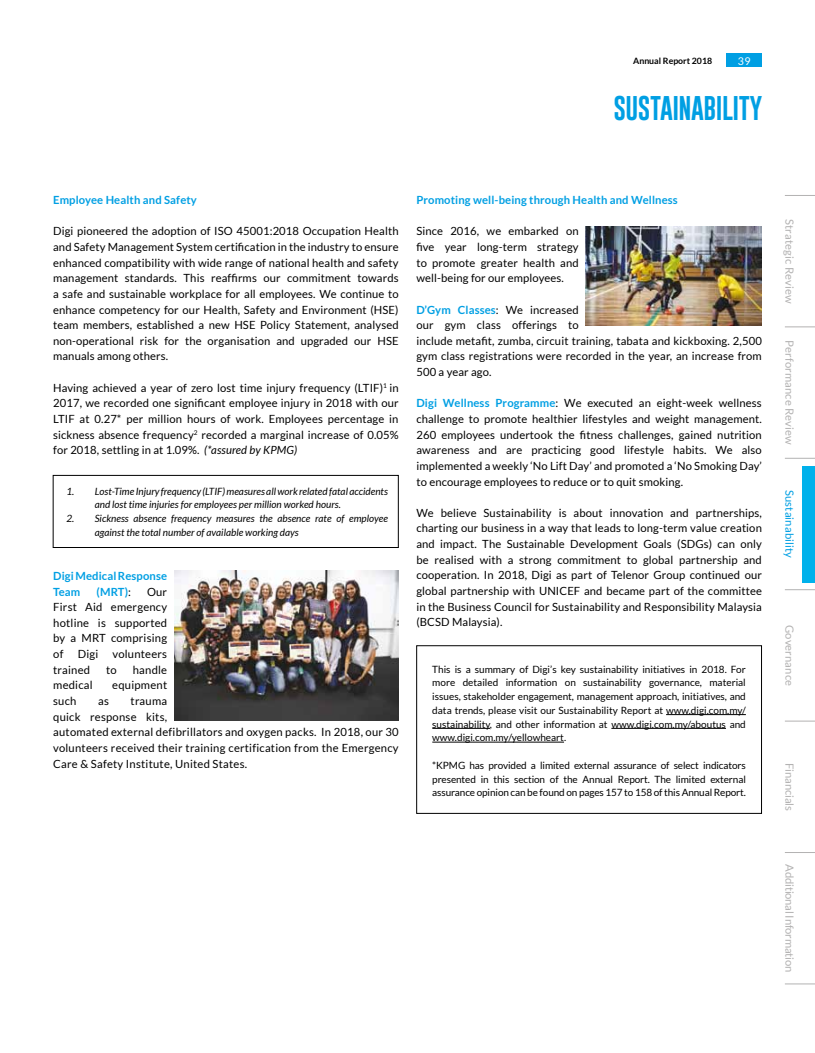
<style>
.page{position:relative;width:815px;height:1053px;background:#fff}
.page>*{position:absolute;margin:0;border:0;box-sizing:border-box;transform-origin:0 0}
.t1{font:25px "Gobold";letter-spacing:-.02em;color:#009fe3}
.t2{font:11.25px/15.6px "Lato";letter-spacing:.01em;color:#000;text-align:justify}
.t3{font:700 11.25px/15.6px "Lato";letter-spacing:.01em;color:#009fe3}
.t4{font:11.25px "Lato";letter-spacing:-.005em;color:#b3b2b2}
.t5{font:11.25px "Lato";letter-spacing:.01em;color:#009fe3}
.t6{font:10.62px "Lato";color:#fff}
.t7{font:10px/13.8px "Lato";letter-spacing:-.01em;color:#000;text-align:justify}
.t8{font:italic 10px/13.8px "Lato";color:#000}
.t9{font:700 8.75px "Lato";color:#000}
.s1{font-style:italic}
.s2{font-weight:400;color:#000}
.s3{font-weight:700;color:#009fe3}
</style>
<div class="page">
<div style="left:726px;top:53px;width:36px;height:14px;background:#009fe3"></div>
<hr style="left:785px;top:195px;width:30px;height:1px;background:#b3b2b2">
<hr style="left:785px;top:326px;width:30px;height:1px;background:#b3b2b2">
<hr style="left:785px;top:458px;width:30px;height:1px;background:#b3b2b2">
<hr style="left:785px;top:589px;width:30px;height:1px;background:#b3b2b2">
<hr style="left:785px;top:720px;width:30px;height:1px;background:#b3b2b2">
<hr style="left:785px;top:852px;width:30px;height:1px;background:#b3b2b2">
<hr style="left:785px;top:983px;width:30px;height:1px;background:#b3b2b2">
<div style="left:802px;top:466px;width:13px;height:116px;background:#00b1eb"></div>
<div style="left:53px;top:475px;width:346px;height:72px;border:1px solid #000"></div>
<img style="left:174px;top:570px;width:225px;height:150px">
<img style="left:586px;top:226px;width:176px;height:99px">
<hr style="left:666px;top:714px;width:80px;height:1px;background:#000">
<hr style="left:432px;top:728px;width:58px;height:1px;background:#000">
<hr style="left:611px;top:728px;width:115px;height:1px;background:#000">
<hr style="left:432px;top:741px;width:132px;height:1px;background:#000">
<div style="left:416px;top:645px;width:346px;height:168px;border:1px solid #000"></div>
<p class="t9" style="left:633px;top:56px;width:81px">Annual Report 2018</p>
<p class="t6" style="left:738px;top:55px;width:14px">39</p>
<h1 class="t1" style="left:613px;top:92px;width:150px">SUSTAINABILITY</h1>
<p class="t3" style="left:53px;top:192px;width:145px">Employee Health and Safety</p>
<p class="t2" style="left:53px;top:223px;width:347px">Digi pioneered the adoption of ISO 45001:2018 Occupation Health and Safety Management System certification in the industry to ensure enhanced compatibility with wide range of national health and safety management standards. This reaffirms our commitment towards a safe and sustainable workplace for all employees. We continue to enhance competency for our Health, Safety and Environment (HSE) team members, established a new HSE Policy Statement, analysed non-operational risk for the organisation and upgraded our HSE manuals among others.</p>
<p class="t2" style="left:53px;top:379px;width:347px">Having achieved a year of zero lost time injury frequency (LTIF)<sup>1</sup> in 2017, we recorded one significant employee injury in 2018 with our LTIF at 0.27* per million hours of work. Employees percentage in sickness absence frequency<sup>2</sup> recorded a marginal increase of 0.05% for 2018, settling in at 1.09%. <span class="s1">(*assured by KPMG)</span></p>
<p class="t8" style="left:95px;top:484px;width:295px;text-indent:-28px">1. Lost-Time Injury frequency (LTIF) measures all work related fatal accidents and lost time injuries for employees per million worked hours.</p>
<p class="t8" style="left:95px;top:512px;width:295px;text-indent:-28px">2. Sickness absence frequency measures the absence rate of employee against the total number of available working days</p>
<p class="t3" style="left:53px;top:567px;width:115px">Digi Medical Response<br>Team</p>
<p class="t3" style="left:97px;top:583px;width:36px">(MRT)<span class="s2">:</span></p>
<p class="t2" style="left:53px;top:583px;width:115px;text-indent:94px">Our First Aid emergency hotline is supported by a MRT comprising of</p>
<p class="t2" style="left:78px;top:646px;width:22px">Digi</p>
<p class="t2" style="left:113px;top:646px;width:56px">volunteers</p>
<p class="t2" style="left:53px;top:661px;width:38px">trained</p>
<p class="t2" style="left:106px;top:661px;width:12px">to</p>
<p class="t2" style="left:133px;top:661px;width:36px">handle</p>
<p class="t2" style="left:53px;top:677px;width:41px">medical</p>
<p class="t2" style="left:112px;top:677px;width:56px">equipment</p>
<p class="t2" style="left:53px;top:693px;width:25px">such</p>
<p class="t2" style="left:98px;top:693px;width:12px">as</p>
<p class="t2" style="left:53px;top:693px;width:347px;text-align:left;text-indent:77px">trauma<br>quick response kits,<br>automated external defibrillators and oxygen packs. In 2018, our 30 volunteers received their training certification from the Emergency Care &amp; Safety Institute, United States.</p>
<p class="t3" style="left:416px;top:192px;width:263px">Promoting well-being through Health and Wellness</p>
<p class="t2" style="left:416px;top:223px;width:164px">Since 2016, we embarked on five year long-term strategy to promote greater health and well-being for our employees.</p>
<p class="t2" style="left:416px;top:301px;width:347px;text-align:left"><span class="s3">D’Gym Classes</span>: We increased<br>our gym class offerings to<br>include metafit, zumba, circuit training, tabata and kickboxing. 2,500 gym class registrations were recorded in the year, an increase from 500 a year ago.</p>
<p class="t2" style="left:416px;top:395px;width:347px"><span class="s3">Digi Wellness Programme</span>: We executed an eight-week wellness challenge to promote healthier lifestyles and weight management.<br>260 employees undertook the fitness challenges, gained nutrition awareness and are practicing good lifestyle habits. We also implemented a weekly ‘No Lift Day’ and promoted a ‘No Smoking Day’ to encourage employees to reduce or to quit smoking.</p>
<p class="t2" style="left:416px;top:505px;width:347px">We believe Sustainability is about innovation and partnerships, charting our business in a way that leads to long-term value creation and impact. The Sustainable Development Goals (SDGs) can only be realised with a strong commitment to global partnership and cooperation. In 2018, Digi as part of Telenor Group continued our global partnership with UNICEF and became part of the committee in the Business Council for Sustainability and Responsibility Malaysia (BCSD Malaysia).</p>
<p class="t7" style="left:432px;top:662px;width:315px">This is a summary of Digi’s key sustainability initiatives in 2018. For more detailed information on sustainability governance, material issues, stakeholder engagement, management approach, initiatives, and data trends, please visit our Sustainability Report at www.digi.com.my/ sustainability, and other information at www.digi.com.my/aboutus and www.digi.com.my/yellowheart.</p>
<p class="t7" style="left:432px;top:758px;width:315px">*KPMG has provided a limited external assurance of select indicators presented in this section of the Annual Report. The limited external assurance opinion can be found on pages 157 to 158 of this Annual Report.</p>
<p class="t4" style="left:796px;top:219px;width:86px;rotate:90deg">Strategic Review</p>
<p class="t4" style="left:796px;top:340px;width:106px;rotate:90deg">Performance Review</p>
<p class="t5" style="left:796px;top:490px;width:70px;rotate:90deg">Sustainability</p>
<p class="t4" style="left:796px;top:625px;width:62px;rotate:90deg">Governance</p>
<p class="t4" style="left:796px;top:762px;width:50px;rotate:90deg">Financials</p>
<p class="t4" style="left:796px;top:864px;width:109px;rotate:90deg">Additional Information</p>
</div>
